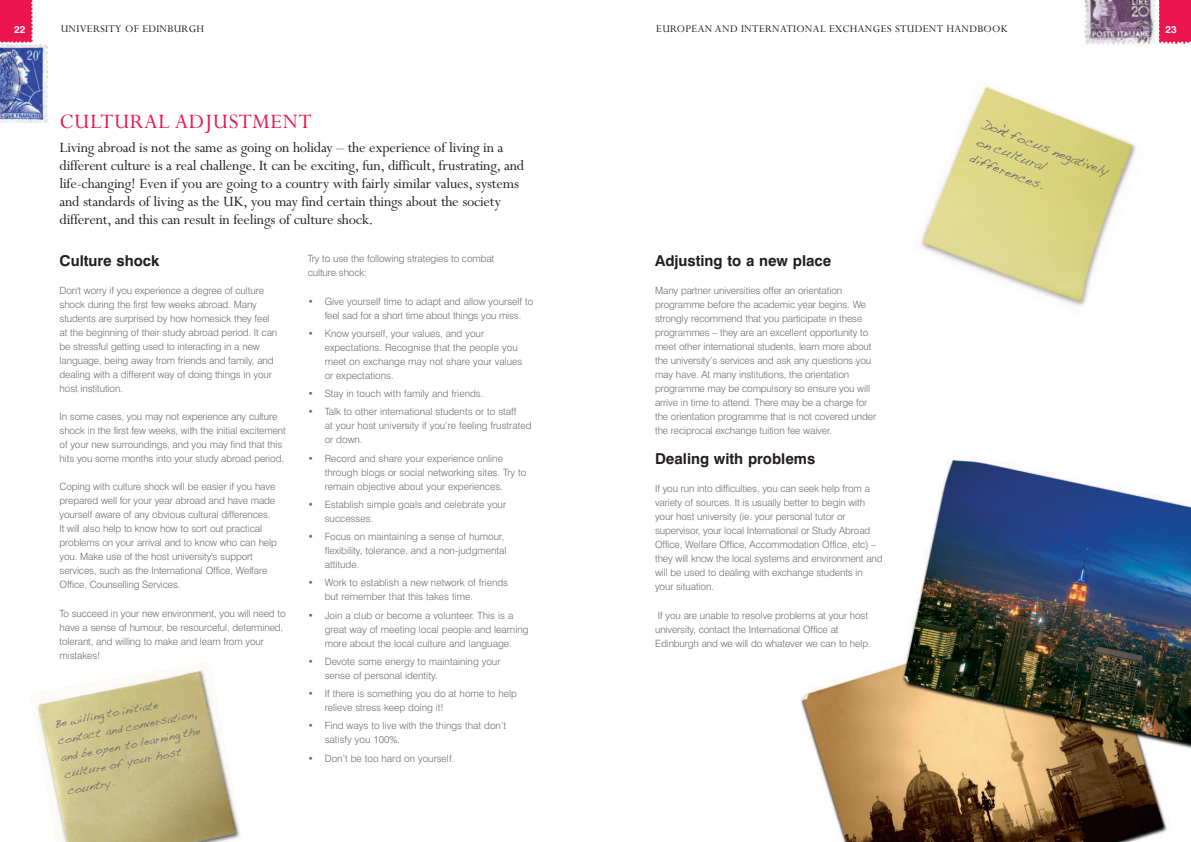
<style>
.page{position:relative;width:1191px;height:842px;background:#fff}
.page>*{position:absolute;margin:0;border:0;box-sizing:border-box;transform-origin:0 0}
.t1{font:23px "Perpetua";letter-spacing:.025em;color:#ed154e}
.t2{font:16px/18px "Perpetua";letter-spacing:-.015em;color:#231f20}
.t3{font:700 15px "Swiss 721 BT";color:#231f20}
.t4{font:13px/18px "Handwriting Dakota";color:#6c6d70}
.t5{font:11.5px "Perpetua";letter-spacing:.025em;color:#231f20}
.t6{font:11px/17px "Handwriting Dakota";color:#6c6d70}
.t7{font:300 10px/14px "Swiss 721 BT";letter-spacing:-.01em;color:#6c6d70}
.t8{font:700 10px "Swiss 721 BT";color:#fff}
</style>
<div class="page">
<img style="left:800px;top:459px;width:391px;height:383px">
<img style="left:0;top:0;width:32px;height:43px">
<img style="left:1159px;top:0;width:32px;height:44px">
<img style="left:0;top:44px;width:48px;height:78px">
<img style="left:1082px;top:0;width:74px;height:46px">
<img style="left:37px;top:670px;width:204px;height:172px">
<img style="left:920px;top:86px;width:216px;height:220px">
<p class="t8" style="left:14px;top:26px;width:13px">22</p>
<p class="t5" style="left:61px;top:25px;width:145px">UNIVERSITY OF EDINBURGH</p>
<p class="t8" style="left:1165px;top:26px;width:13px">23</p>
<p class="t5" style="left:656px;top:25px;width:353px">EUROPEAN AND INTERNATIONAL EXCHANGES STUDENT HANDBOOK</p>
<h1 class="t1" style="left:60px;top:113px;width:253px">CULTURAL ADJUSTMENT</h1>
<p class="t2" style="left:60px;top:140px;width:466px">Living abroad is not the same as going on holiday – the experience of living in a different culture is a real challenge. It can be exciting, fun, difficult, frustrating, and life-changing! Even if you are going to a country with fairly similar values, systems and standards of living as the UK, you may find certain things about the society different, and this can result in feelings of culture shock.</p>
<h3 class="t3" style="left:60px;top:255px;width:101px">Culture shock</h3>
<p class="t7" style="left:60px;top:285px;width:219px">Don't worry if you experience a degree of culture shock during the first few weeks abroad. Many students are surprised by how homesick they feel at the beginning of their study abroad period. It can be stressful getting used to interacting in a new language, being away from friends and family, and dealing with a different way of doing things in your host institution.</p>
<p class="t7" style="left:60px;top:411px;width:228px">In some cases, you may not experience any culture shock in the first few weeks, with the initial excitement of your new surroundings, and you may find that this hits you some months into your study abroad period.</p>
<p class="t7" style="left:60px;top:481px;width:219px">Coping with culture shock will be easier if you have prepared well for your year abroad and have made yourself aware of any obvious cultural differences.<br>It will also help to know how to sort out practical problems on your arrival and to know who can help you. Make use of the host university's support services, such as the International Office, Welfare Office, Counselling Services.</p>
<p class="t7" style="left:60px;top:607px;width:227px">To succeed in your new environment, you will need to have a sense of humour, be resourceful, determined, tolerant, and willing to make and learn from your mistakes!</p>
<p class="t6" style="left:53px;top:716px;width:143px;rotate:-11deg">Be willing to initiate contact and conversation, and be open to learning the culture of your host country.</p>
<p class="t7" style="left:308px;top:253px;width:188px">Try to use the following strategies to combat culture shock:</p>
<p class="t7" style="left:308px;top:295px;width:227px;text-align:center">• Give yourself time to adapt and allow yourself to feel sad for a short time about things you miss.</p>
<p class="t7" style="left:325px;top:327px;width:199px;text-indent:-17px">• Know yourself, your values, and your expectations. Recognise that the people you meet on exchange may not share your values or expectations.</p>
<p class="t7" style="left:308px;top:387px;width:177px">• Stay in touch with family and friends.</p>
<p class="t7" style="left:325px;top:406px;width:208px;text-indent:-17px">• Talk to other international students or to staff<br>at your host university if you’re feeling frustrated or down.</p>
<p class="t7" style="left:325px;top:452px;width:203px;text-indent:-17px">• Record and share your experience online through blogs or social networking sites. Try to remain objective about your experiences.</p>
<p class="t7" style="left:325px;top:498px;width:183px;text-indent:-17px">• Establish simple goals and celebrate your successes.</p>
<p class="t7" style="left:325px;top:530px;width:183px;text-indent:-17px">• Focus on maintaining a sense of humour, flexibility, tolerance, and a non-judgmental attitude.</p>
<p class="t7" style="left:325px;top:577px;width:185px;text-indent:-17px">• Work to establish a new network of friends but remember that this takes time.</p>
<p class="t7" style="left:325px;top:609px;width:205px;text-indent:-17px">• Join a club or become a volunteer. This is a great way of meeting local people and learning more about the local culture and language.</p>
<p class="t7" style="left:325px;top:655px;width:177px;text-indent:-17px">• Devote some energy to maintaining your sense of personal identity.</p>
<p class="t7" style="left:325px;top:687px;width:194px;text-indent:-17px">• If there is something you do at home to help relieve stress keep doing it!</p>
<p class="t7" style="left:325px;top:720px;width:183px;text-indent:-17px">• Find ways to live with the things that don’t satisfy you 100%.</p>
<p class="t7" style="left:308px;top:752px;width:148px">• Don’t be too hard on yourself.</p>
<h3 class="t3" style="left:655px;top:255px;width:178px">Adjusting to a new place</h3>
<p class="t7" style="left:655px;top:285px;width:223px">Many partner universities offer an orientation programme before the academic year begins. We strongly recommend that you participate in these programmes – they are an excellent opportunity to meet other international students, learn more about the university’s services and ask any questions you may have. At many institutions, the orientation programme may be compulsory so ensure you will arrive in time to attend. There may be a charge for the orientation programme that is not covered under the reciprocal exchange tuition fee waiver.</p>
<h3 class="t3" style="left:655px;top:453px;width:162px">Dealing with problems</h3>
<p class="t7" style="left:655px;top:483px;width:229px">If you run into difficulties, you can seek help from a variety of sources. It is usually better to begin with your host university (ie. your personal tutor or supervisor, your local International or Study Abroad Office, Welfare Office, Accommodation Office, etc) – they will know the local systems and environment and will be used to dealing with exchange students in your situation.</p>
<p class="t7" style="left:655px;top:609px;width:217px">If you are unable to resolve problems at your host university, contact the International Office at<br>Edinburgh and we will do whatever we can to help.</p>
<h3 class="t4" style="left:987px;top:116px;width:135px;rotate:21deg">Don’t focus negatively on cultural differences.</h3>
</div>
